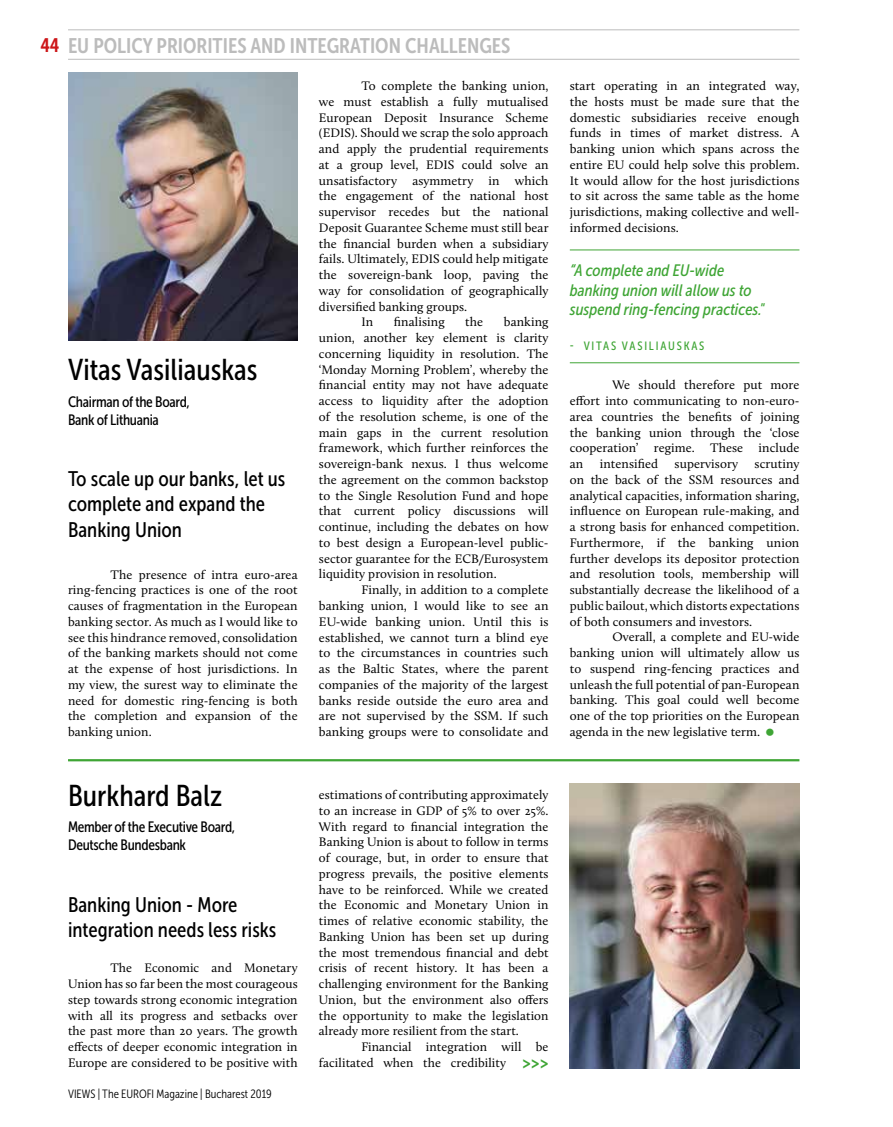
<style>
.page{position:relative;width:893px;height:1127px;background:#fff}
.page>*{position:absolute;margin:0;border:0;box-sizing:border-box;transform-origin:0 0}
.t1{font:30px "Museo Sans Cond 500";color:#000}
.t2{font:21px/25.2px "Museo Sans Cond 500";color:#000}
.t3{font:21px "Museo Sans Cond 700";color:#bcbcbc}
.t4{font:18px "Museo Sans Cond 700";color:#3fa535}
.t5{font:italic 16.5px/19.8px "Museo Sans Cond 500";color:#3fa535}
.t6{font:15px/18px "Museo Sans Cond 500";letter-spacing:-.02em;color:#000}
.t7{font:12.75px/15.8px "Calluna";letter-spacing:.005em;color:#000;text-align:justify}
.t8{font:12px "Museo Sans Cond 300";color:#000}
.t9{font:12px "Museo Sans Cond 500";letter-spacing:.15em;color:#3fa535}
.s1{font-size:19.5px;color:#cd171a}
</style>
<div class="page">
<img style="left:570px;top:783px;width:229px;height:286px">
<hr style="left:68px;top:759px;width:731px;height:2px;background:#3fa535">
<hr style="left:68px;top:29px;width:731px;height:1px;background:#bcbcbc">
<hr style="left:68px;top:59px;width:731px;height:1px;background:#bcbcbc">
<img style="left:68px;top:72px;width:230px;height:268px">
<hr style="left:570px;top:250px;width:229px;height:1px;background:#3fa535">
<hr style="left:570px;top:362px;width:229px;height:1px;background:#3fa535">
<h2 class="t3" style="left:40px;top:34px;width:472px"><span class="s1">44</span> EU POLICY PRIORITIES AND INTEGRATION CHALLENGES</h2>
<h1 class="t1" style="left:68px;top:354px;width:191px">Vitas Vasiliauskas</h1>
<p class="t6" style="left:68px;top:393px;width:123px">Chairman of the Board,<br>Bank of Lithuania</p>
<h2 class="t2" style="left:68px;top:466px;width:219px">To scale up our banks, let us complete and expand the<br>Banking Union</h2>
<p class="t7" style="left:68px;top:566px;width:231px;text-indent:43px">The presence of intra euro-area ring-fencing practices is one of the root causes of fragmentation in the European banking sector. As much as I would like to see this hindrance removed, consolidation of the banking markets should not come at the expense of host jurisdictions. In my view, the surest way to eliminate the need for domestic ring-fencing is both the completion and expansion of the banking union.</p>
<h1 class="t1" style="left:68px;top:779px;width:156px">Burkhard Balz</h1>
<p class="t6" style="left:68px;top:818px;width:169px">Member of the Executive Board,<br>Deutsche Bundesbank</p>
<h2 class="t2" style="left:68px;top:892px;width:210px">Banking Union - More integration needs less risks</h2>
<p class="t7" style="left:68px;top:960px;width:231px;text-indent:43px">The Economic and Monetary Union has so far been the most courageous step towards strong economic integration with all its progress and setbacks over the past more than 20 years. The growth effects of deeper economic integration in Europe are considered to be positive with</p>
<p class="t8" style="left:68px;top:1087px;width:205px">VIEWS | The EUROFI Magazine | Bucharest 2019</p>
<p class="t7" style="left:361px;top:78px;width:189px">To complete the banking union,</p>
<p class="t7" style="left:319px;top:94px;width:231px">we must establish a fully mutualised</p>
<p class="t7" style="left:319px;top:109px;width:231px">European Deposit Insurance Scheme</p>
<p class="t7" style="left:319px;top:125px;width:231px">(EDIS). Should we scrap the solo approach</p>
<p class="t7" style="left:319px;top:141px;width:231px">and apply the prudential requirements</p>
<p class="t7" style="left:319px;top:157px;width:231px">at a group level, EDIS could solve an</p>
<p class="t7" style="left:319px;top:172px;width:231px">unsatisfactory asymmetry in which</p>
<p class="t7" style="left:319px;top:188px;width:231px">the engagement of the national host</p>
<p class="t7" style="left:319px;top:204px;width:231px">supervisor recedes but the national</p>
<p class="t7" style="left:319px;top:220px;width:231px">Deposit Guarantee Scheme must still bear</p>
<p class="t7" style="left:319px;top:235px;width:231px">the financial burden when a subsidiary</p>
<p class="t7" style="left:319px;top:251px;width:231px">fails. Ultimately, EDIS could help mitigate</p>
<p class="t7" style="left:319px;top:267px;width:231px">the sovereign-bank loop, paving the</p>
<p class="t7" style="left:319px;top:283px;width:231px">way for consolidation of geographically</p>
<p class="t7" style="left:319px;top:298px;width:150px">diversified banking groups.</p>
<p class="t7" style="left:361px;top:314px;width:13px">In</p>
<p class="t7" style="left:394px;top:314px;width:52px">finalising</p>
<p class="t7" style="left:465px;top:314px;width:19px">the</p>
<p class="t7" style="left:319px;top:314px;width:231px;text-indent:185px">banking union, another key element is clarity concerning liquidity in resolution. The ‘Monday Morning Problem’, whereby the financial entity may not have adequate access to liquidity after the adoption of the resolution scheme, is one of the main gaps in the current resolution framework, which further reinforces the sovereign-bank nexus. I thus welcome the agreement on the common backstop to the Single Resolution Fund and hope that current policy discussions will continue, including the debates on how to best design a European-level public&shy;sector guarantee for the ECB/Eurosystem liquidity provision in resolution.</p>
<p class="t7" style="left:319px;top:582px;width:231px;text-indent:43px">Finally, in addition to a complete banking union, I would like to see an EU-wide banking union. Until this is established, we cannot turn a blind eye to the circumstances in countries such as the Baltic States, where the parent companies of the majority of the largest banks reside outside the euro area and are not supervised by the SSM. If such banking groups were to consolidate and</p>
<p class="t7" style="left:319px;top:787px;width:231px">estimations of contributing approximately to an increase in GDP of 5% to over 25%.<br>With regard to financial integration the Banking Union is about to follow in terms of courage, but, in order to ensure that progress prevails, the positive elements have to be reinforced. While we created the Economic and Monetary Union in times of relative economic stability, the Banking Union has been set up during the most tremendous financial and debt crisis of recent history. It has been a challenging environment for the Banking Union, but the environment also offers the opportunity to make the legislation already more resilient from the start.</p>
<p class="t7" style="left:319px;top:1039px;width:231px;text-indent:43px">Financial integration will be facilitated when the credibility</p>
<h3 class="t4" style="left:522px;top:1052px;width:28px">&gt;&gt;&gt;</h3>
<p class="t7" style="left:570px;top:78px;width:231px">start operating in an integrated way, the hosts must be made sure that the domestic subsidiaries receive enough funds in times of market distress. A banking union which spans across the entire EU could help solve this problem.<br>It would allow for the host jurisdictions to sit across the same table as the home jurisdictions, making collective and well&shy;informed decisions.</p>
<p class="t5" style="left:570px;top:260px;width:196px">“A complete and EU-wide banking union will allow us to suspend ring-fencing practices."</p>
<p class="t9" style="left:570px;top:339px;width:136px">- VITAS VASILIAUSKAS</p>
<p class="t7" style="left:570px;top:377px;width:231px;text-indent:43px">We should therefore put more effort into communicating to non-euro&shy;area countries the benefits of joining the banking union through the ‘close cooperation’ regime. These include an</p>
<p class="t7" style="left:600px;top:456px;width:60px">intensified</p>
<p class="t7" style="left:675px;top:456px;width:65px">supervisory</p>
<p class="t7" style="left:570px;top:456px;width:231px;text-indent:185px">scrutiny on the back of the SSM resources and analytical capacities, information sharing, influence on European rule-making, and a strong basis for enhanced competition.<br>Furthermore, if the banking union further develops its depositor protection and resolution tools, membership will substantially decrease the likelihood of a public bailout, which distorts expectations of both consumers and investors.</p>
<p class="t7" style="left:570px;top:629px;width:231px;text-indent:43px">Overall, a complete and EU-wide banking union will ultimately allow us to suspend ring-fencing practices and unleash the full potential of pan-European banking. This goal could well become one of the top priorities on the European agenda in the new legislative term.</p>
</div>
